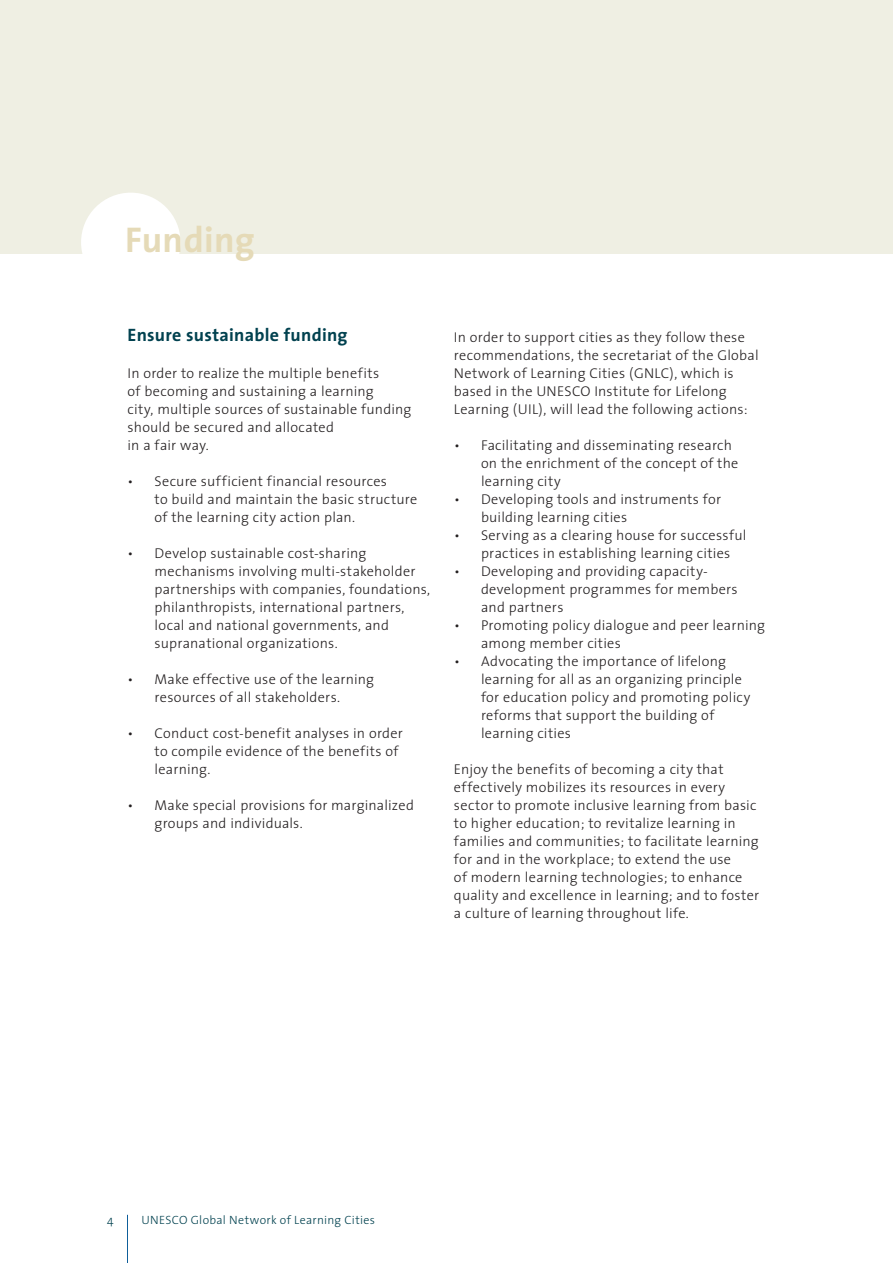
<style>
.page{position:relative;width:893px;height:1263px;background:#fff}
.page>*{position:absolute;margin:0;border:0;box-sizing:border-box;transform-origin:0 0}
.t1{font:700 36px "The Sans";letter-spacing:.01em;color:#e5dab7}
.t2{font:700 18px "The Sans";letter-spacing:.015em;color:#01414f}
.t3{font:300 14.25px/18px "The Sans";letter-spacing:.02em;color:#231f20}
.t4{font:300 12px "The Sans";letter-spacing:.025em;color:#01414f}
</style>
<div class="page">
<div style="left:0;top:0;width:893px;height:253px;background:#efefe3"></div>
<div style="left:81px;top:193px;width:100px;height:99px;background:#fff;border-radius:50%"></div>
<hr style="left:127px;top:1215px;width:1px;height:48px;background:#005595">
<p class="t1" style="left:125px;top:210px;width:131px">Funding</p>
<p class="t2" style="left:128px;top:320px;width:221px">Ensure sustainable funding</p>
<p class="t3" style="left:128px;top:364px;width:253px">In order to realize the multiple benefits</p>
<p class="t3" style="left:128px;top:382px;width:248px">of becoming and sustaining a learning</p>
<p class="t3" style="left:128px;top:400px;width:285px">city, multiple sources of sustainable funding should be secured and allocated</p>
<p class="t3" style="left:128px;top:436px;width:83px">in a fair way.</p>
<p class="t3" style="left:128px;top:472px;width:261px">• Secure sufficient financial resources</p>
<p class="t3" style="left:155px;top:490px;width:264px">to build and maintain the basic structure of the learning city action plan.</p>
<p class="t3" style="left:155px;top:544px;width:277px;text-indent:-27px">• Develop sustainable cost-sharing mechanisms involving multi-stakeholder partnerships with companies, foundations, philanthropists, international partners, local and national governments, and supranational organizations.</p>
<p class="t3" style="left:128px;top:670px;width:248px;text-align:center">• Make effective use of the learning resources of all stakeholders.</p>
<p class="t3" style="left:155px;top:724px;width:250px;text-indent:-27px">• Conduct cost-benefit analyses in order to compile evidence of the benefits of learning.</p>
<p class="t3" style="left:155px;top:796px;width:261px;text-indent:-27px">• Make special provisions for marginalized groups and individuals.</p>
<p class="t3" style="left:454px;top:328px;width:306px">In order to support cities as they follow these recommendations, the secretariat of the Global Network of Learning Cities (GNLC), which is based in the UNESCO Institute for Lifelong Learning (UIL), will lead the following actions:</p>
<p class="t3" style="left:481px;top:436px;width:259px;text-indent:-27px">• Facilitating and disseminating research on the enrichment of the concept of the learning city</p>
<p class="t3" style="left:481px;top:490px;width:242px;text-indent:-27px">• Developing tools and instruments for building learning cities</p>
<p class="t3" style="left:481px;top:526px;width:267px;text-indent:-27px">• Serving as a clearing house for successful practices in establishing learning cities</p>
<p class="t3" style="left:481px;top:562px;width:258px;text-indent:-27px">• Developing and providing capacity&shy;development programmes for members and partners</p>
<p class="t3" style="left:481px;top:616px;width:286px;text-indent:-27px">• Promoting policy dialogue and peer learning among member cities</p>
<p class="t3" style="left:481px;top:652px;width:271px;text-indent:-27px">• Advocating the importance of lifelong learning for all as an organizing principle for education policy and promoting policy reforms that support the building of learning cities</p>
<p class="t3" style="left:454px;top:760px;width:307px">Enjoy the benefits of becoming a city that effectively mobilizes its resources in every sector to promote inclusive learning from basic to higher education; to revitalize learning in families and communities; to facilitate learning for and in the workplace; to extend the use<br>of modern learning technologies; to enhance quality and excellence in learning; and to foster a culture of learning throughout life.</p>
<p class="t4" style="left:107px;top:1209px;width:8px">4</p>
<p class="t4" style="left:142px;top:1209px;width:235px">UNESCO Global Network of Learning Cities</p>
</div>
